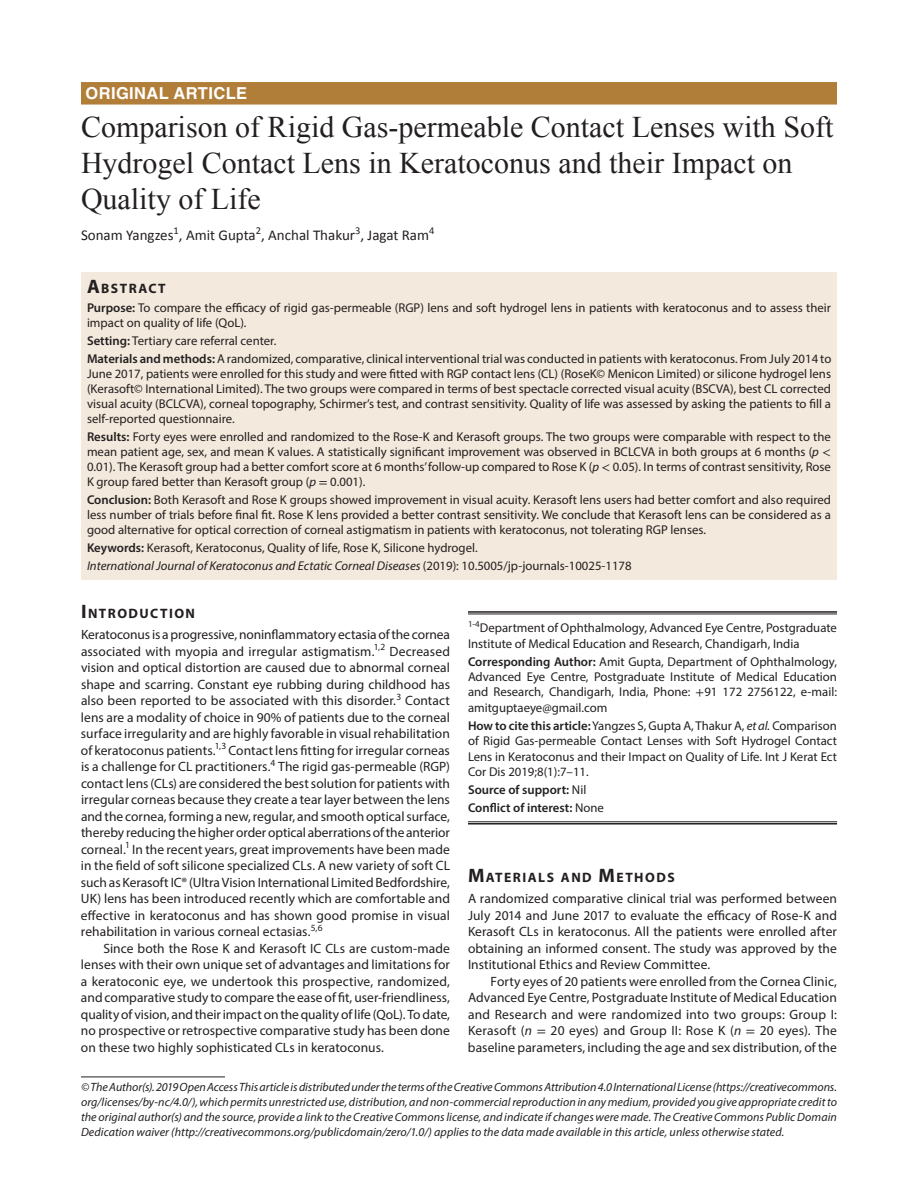
<style>
.page{position:relative;width:918px;height:1188px;background:#fff}
.page>*{position:absolute;margin:0;border:0;box-sizing:border-box;transform-origin:0 0}
.t1{font:30px/36px "Times New Roman";color:#231f20}
.t2{font:700 16.5px "Helvetica LT Std";letter-spacing:.025em;color:#fff}
.t3{font:15px "Calibri";color:#231f20}
.t4{font:700 13.65px "Myriad Pro";letter-spacing:.105em;color:#231f20}
.t5{font:13.5px/16.5px "Myriad Pro";letter-spacing:.005em;color:#231f20;text-align:justify}
.t6{font:12.75px/15px "Myriad Pro";color:#231f20;text-align:justify}
.t7{font:600 12.75px/18.3px "Myriad Pro";color:#231f20}
.t8{font:italic 12px/15px "Myriad Pro";letter-spacing:.005em;color:#231f20;text-align:justify}
.s1{font-size:19.5px}
.s2{font-weight:600}
.s3{font-style:italic}
.s4{font-family:"STIX"}
.s5{font-weight:400}
</style>
<div class="page">
<div style="left:81px;top:82px;width:756px;height:23px;background:#b17e39"></div>
<div style="left:81px;top:272px;width:756px;height:26px;background:#f3e9dc"></div>
<div style="left:81px;top:297px;width:756px;height:39px;background:#f3e9dc"></div>
<div style="left:81px;top:330px;width:756px;height:24px;background:#f3e9dc"></div>
<div style="left:81px;top:348px;width:756px;height:84px;background:#f3e9dc"></div>
<div style="left:81px;top:426px;width:756px;height:69px;background:#f3e9dc"></div>
<div style="left:81px;top:489px;width:756px;height:54px;background:#f3e9dc"></div>
<div style="left:81px;top:537px;width:756px;height:24px;background:#f3e9dc"></div>
<div style="left:81px;top:555px;width:756px;height:24px;background:#f3e9dc"></div>
<hr style="left:468px;top:611px;width:369px;height:2px;background:#231f20">
<hr style="left:468px;top:614px;width:369px;height:1px;background:#231f20">
<hr style="left:468px;top:822px;width:369px;height:1px;background:#231f20">
<hr style="left:468px;top:823px;width:369px;height:2px;background:#231f20">
<hr style="left:81px;top:1077px;width:144px;height:1px;background:#231f20">
<p class="t2" style="left:86px;top:83px;width:163px">ORIGINAL ARTICLE</p>
<h1 class="t1" style="left:81px;top:108px;width:754px">Comparison of Rigid Gas-permeable Contact Lenses with Soft<br>Hydrogel Contact Lens in Keratoconus and their Impact on<br>Quality of Life</h1>
<p class="t3" style="left:81px;top:226px;width:355px">Sonam Yangzes<sup>1</sup>, Amit Gupta<sup>2</sup>, Anchal Thakur<sup>3</sup>, Jagat Ram<sup>4</sup></p>
<p class="t4" style="left:87px;top:279px;width:80px"><span class="s1">A</span>BSTRACT</p>
<p class="t6" style="left:87px;top:300px;width:746px"><span class="s2">Purpose:</span> To compare the efficacy of rigid gas-permeable (RGP) lens and soft hydrogel lens in patients with keratoconus and to assess their impact on quality of life (QoL).</p>
<p class="t6" style="left:87px;top:332px;width:746px;line-height:18px"><span class="s2">Setting:</span> Tertiary care referral center.<br><span class="s2">Materials and methods:</span> A randomized, comparative, clinical interventional trial was conducted in patients with keratoconus. From July 2014 to</p>
<p class="t6" style="left:87px;top:366px;width:746px">June 2017, patients were enrolled for this study and were fitted with RGP contact lens (CL) (RoseK© Menicon Limited) or silicone hydrogel lens (Kerasoft© International Limited). The two groups were compared in terms of best spectacle corrected visual acuity (BSCVA), best CL corrected visual acuity (BCLCVA), corneal topography, Schirmer’s test, and contrast sensitivity. Quality of life was assessed by asking the patients to fill a self-reported questionnaire.</p>
<p class="t6" style="left:87px;top:429px;width:746px"><span class="s2">Results:</span> Forty eyes were enrolled and randomized to the Rose-K and Kerasoft groups. The two groups were comparable with respect to the mean patient age, sex, and mean K values. A statistically significant improvement was observed in BCLCVA in both groups at 6 months (<span class="s3">p</span> <span class="s4">&lt; </span>0.01). The Kerasoft group had a better comfort score at 6 months’ follow-up compared to Rose K (<span class="s3">p</span> <span class="s4">&lt;</span> 0.05). In terms of contrast sensitivity, Rose K group fared better than Kerasoft group (<span class="s3">p</span> <span class="s4">=</span> 0.001).</p>
<p class="t6" style="left:87px;top:492px;width:746px"><span class="s2">Conclusion:</span> Both Kerasoft and Rose K groups showed improvement in visual acuity. Kerasoft lens users had better comfort and also required less number of trials before final fit. Rose K lens provided a better contrast sensitivity. We conclude that Kerasoft lens can be considered as a good alternative for optical correction of corneal astigmatism in patients with keratoconus, not tolerating RGP lenses.</p>
<p class="t6" style="left:87px;top:539px;width:546px;line-height:18px"><span class="s2">Keywords:</span> Kerasoft, Keratoconus, Quality of life, Rose K, Silicone hydrogel.<br><span class="s3">International Journal of Keratoconus and Ectatic Corneal Diseases</span> (2019): 10.5005/jp-journals-10025-1178</p>
<p class="t4" style="left:81px;top:605px;width:116px"><span class="s1">I</span>NTRODUCTION</p>
<p class="t5" style="left:81px;top:626px;width:371px">Keratoconus is a progressive, noninflammatory ectasia of the cornea associated with myopia and irregular astigmatism.<sup>1,2</sup> Decreased vision and optical distortion are caused due to abnormal corneal shape and scarring. Constant eye rubbing during childhood has also been reported to be associated with this disorder.<sup>3</sup> Contact lens are a modality of choice in 90% of patients due to the corneal surface irregularity and are highly favorable in visual rehabilitation of keratoconus patients.<sup>1,3</sup> Contact lens fitting for irregular corneas is a challenge for CL practitioners.<sup>4</sup> The rigid gas-permeable (RGP) contact lens (CLs) are considered the best solution for patients with irregular corneas because they create a tear layer between the lens and the cornea, forming a new, regular, and smooth optical surface, thereby reducing the higher order optical aberrations of the anterior corneal.<sup>1</sup> In the recent years, great improvements have been made in the field of soft silicone specialized CLs. A new variety of soft CL such as Kerasoft IC® (Ultra Vision International Limited Bedfordshire, UK) lens has been introduced recently which are comfortable and effective in keratoconus and has shown good promise in visual rehabilitation in various corneal ectasias.<sup>5,6</sup></p>
<p class="t5" style="left:81px;top:940px;width:371px;text-indent:23px">Since both the Rose K and Kerasoft IC CLs are custom-made lenses with their own unique set of advantages and limitations for a keratoconic eye, we undertook this prospective, randomized, and comparative study to compare the ease of fit, user-friendliness, quality of vision, and their impact on the quality of life (QoL). To date, no prospective or retrospective comparative study has been done on these two highly sophisticated CLs in keratoconus.</p>
<p class="t6" style="left:468px;top:620px;width:370px"><sup>1-4</sup>Department of Ophthalmology, Advanced Eye Centre, Postgraduate<br>Institute of Medical Education and Research, Chandigarh, India</p>
<p class="t6" style="left:468px;top:654px;width:371px"><span class="s2">Corresponding Author:</span> Amit Gupta, Department of Ophthalmology, Advanced Eye Centre, Postgraduate Institute of Medical Education and Research, Chandigarh, India, Phone: <span class="s4">+</span>91 172 2756122, e-mail: amitguptaeye@gmail.com</p>
<p class="t6" style="left:468px;top:718px;width:371px"><span class="s2">How to cite this article:</span> Yangzes S, Gupta A, Thakur A, <span class="s3">et al.</span> Comparison of Rigid Gas-permeable Contact Lenses with Soft Hydrogel Contact Lens in Keratoconus and their Impact on Quality of Life. Int J Kerat Ect Cor Dis 2019;8(1):7–11.</p>
<p class="t7" style="left:468px;top:780px;width:137px">Source of support: <span class="s5">Nil<br></span>Conflict of interest: <span class="s5">None</span></p>
<p class="t4" style="left:468px;top:869px;width:208px"><span class="s1">M</span>ATERIALS AND <span class="s1">M</span>ETHODS</p>
<p class="t5" style="left:468px;top:890px;width:371px">A randomized comparative clinical trial was performed between July 2014 and June 2017 to evaluate the efficacy of Rose-K and Kerasoft CLs in keratoconus. All the patients were enrolled after obtaining an informed consent. The study was approved by the Institutional Ethics and Review Committee.</p>
<p class="t5" style="left:468px;top:973px;width:371px;text-indent:23px">Forty eyes of 20 patients were enrolled from the Cornea Clinic, Advanced Eye Centre, Postgraduate Institute of Medical Education and Research and were randomized into two groups: Group I:<br>Kerasoft (<span class="s3">n</span> <span class="s4">=</span> 20 eyes) and Group II: Rose K (<span class="s3">n</span> <span class="s4">=</span> 20 eyes). The baseline parameters, including the age and sex distribution, of the</p>
<p class="t8" style="left:81px;top:1079px;width:758px">© The Author(s). 2019 Open Access This article is distributed under the terms of the Creative Commons Attribution 4.0 International License (https://creativecommons. org/licenses/by-nc/4.0/), which permits unrestricted use, distribution, and non-commercial reproduction in any medium, provided you give appropriate credit to the original author(s) and the source, provide a link to the Creative Commons license, and indicate if changes were made. The Creative Commons Public Domain Dedication waiver (http://creativecommons.org/publicdomain/zero/1.0/) applies to the data made available in this article, unless otherwise stated.</p>
</div>
